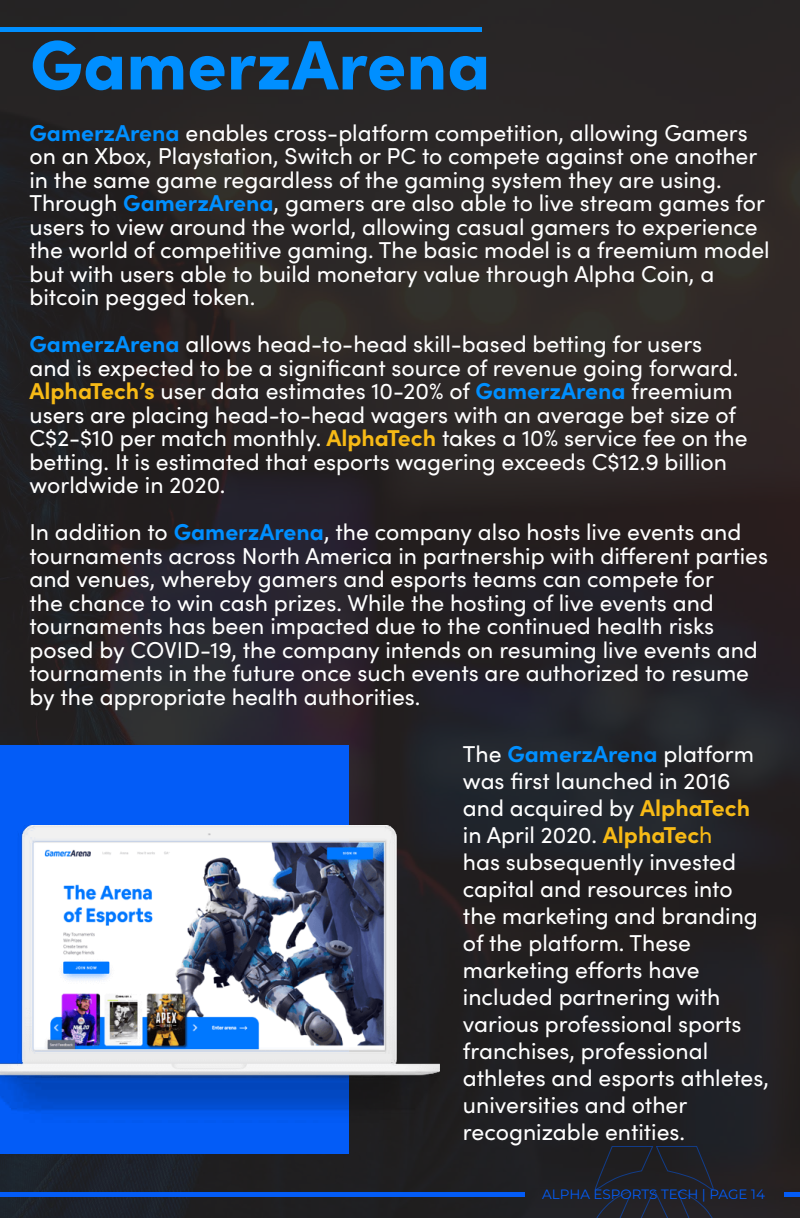
<style>
.page{position:relative;width:800px;height:1218px;background:#202020}
.page>*{position:absolute;margin:0;border:0;box-sizing:border-box;transform-origin:0 0}
.t1{font:900 70px "Sofia Pro";color:#008fff}
.t2{font:23px/23.5px "Sofia Pro";color:#fff}
.t3{font:13.5px "Montserrat";color:#035cf7}
.s1{font-weight:700;color:#008fff}
.s2{font-weight:700;color:#f7ba16}
.s3{color:#f7ba16}
</style>
<div class="page">
<hr style="left:0;top:28px;width:482px;height:4px;background:#008fff">
<svg style="left:594px;top:1146px;width:120px;height:72px"></svg>
<div style="left:0;top:1192px;width:524px;height:5px;background:#035cf7"></div>
<div style="left:784px;top:1192px;width:16px;height:5px;background:#035cf7"></div>
<div style="left:0;top:746px;width:349px;height:408px;background:#035cf7"></div>
<img style="left:0;top:825px;width:439px;height:289px">
<h1 class="t1" style="left:30px;top:10px;width:462px">GamerzArena</h1>
<p class="t2" style="left:29px;top:119px;width:742px"><span class="s1">GamerzArena</span> enables cross-platform competition, allowing Gamers on an Xbox, Playstation, Switch or PC to compete against one another in the same game regardless of the gaming system they are using.<br>Through <span class="s1">GamerzArena</span>, gamers are also able to live stream games for users to view around the world, allowing casual gamers to experience the world of competitive gaming. The basic model is a freemium model but with users able to build monetary value through Alpha Coin, a bitcoin pegged token.</p>
<p class="t2" style="left:29px;top:331px;width:720px"><span class="s1">GamerzArena</span> allows head-to-head skill-based betting for users and is expected to be a significant source of revenue going forward.<br><span class="s2">AlphaTech’s</span> user data estimates 10-20% of <span class="s1">GamerzArena</span> freemium users are placing head-to-head wagers with an average bet size of C$2-$10 per match monthly. <span class="s2">AlphaTech</span> takes a 10% service fee on the betting. It is estimated that esports wagering exceeds C$12.9 billion worldwide in 2020.</p>
<p class="t2" style="left:29px;top:519px;width:740px">In addition to <span class="s1">GamerzArena</span>, the company also hosts live events and tournaments across North America in partnership with different parties and venues, whereby gamers and esports teams can compete for<br>the chance to win cash prizes. While the hosting of live events and tournaments has been impacted due to the continued health risks posed by COVID-19, the company intends on resuming live events and tournaments in the future once such events are authorized to resume by the appropriate health authorities.</p>
<p class="t2" style="left:463px;top:740px;width:308px;line-height:27px">The <span class="s1">GamerzArena</span> platform was first launched in 2016 and acquired by <span class="s2">AlphaTech </span>in April 2020. <span class="s2">AlphaTec</span><span class="s3">h<br></span>has subsequently invested capital and resources into the marketing and branding of the platform. These marketing efforts have included partnering with various professional sports franchises, professional athletes and esports athletes, universities and other recognizable entities.</p>
<p class="t3" style="left:542px;top:1185px;width:224px">ALPHA ESPORTS TECH | PAGE 14</p>
</div>
